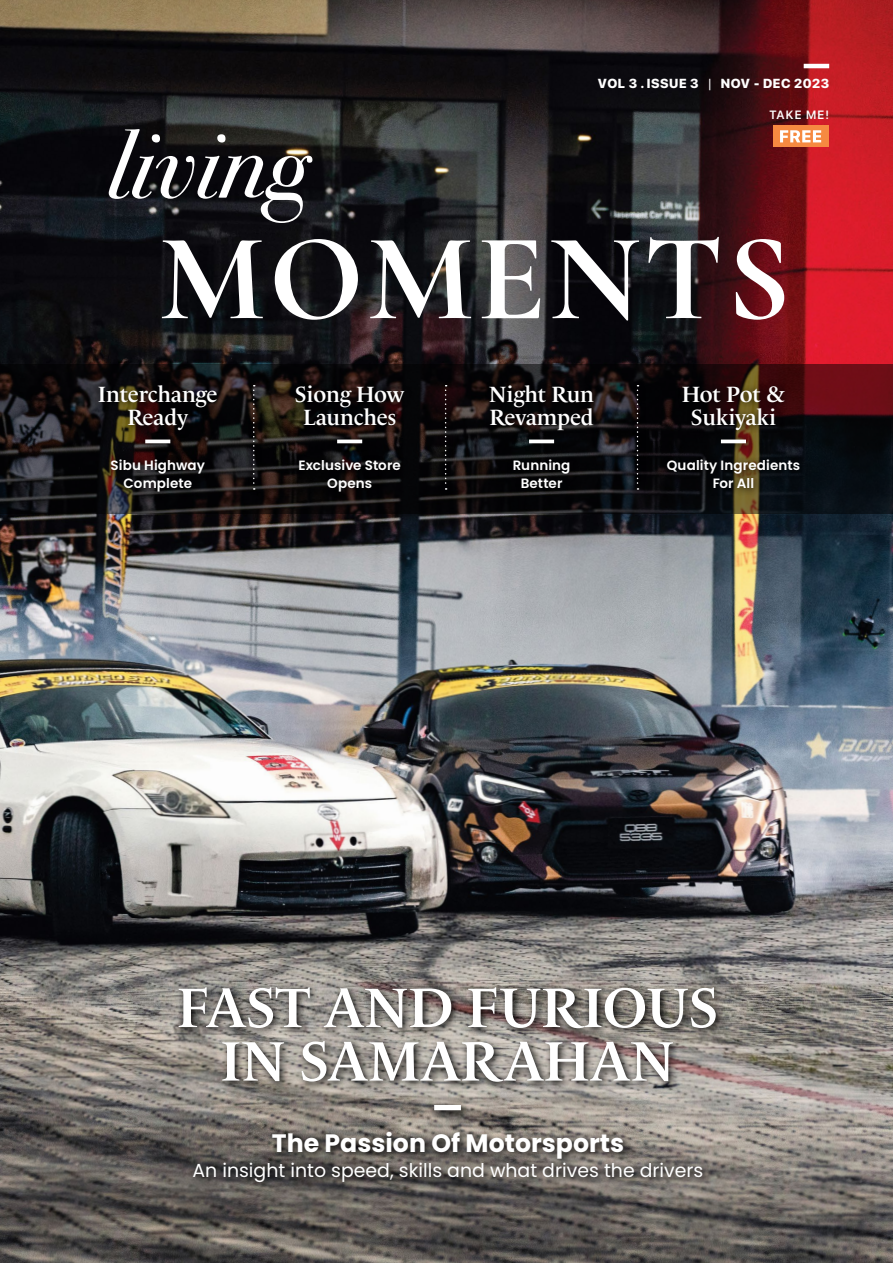
<style>
.page{position:relative;width:893px;height:1263px;background:#fff}
.page>*{position:absolute;margin:0;border:0;box-sizing:border-box;transform-origin:0 0}
.t1{font:600 56.7px/53.6px "Le Monde Livre Cla Std";letter-spacing:-.01em;color:#fff;text-align:center}
.t2{font:700 25.2px "Poppins";color:#fff}
.t3{font:600 22.5px/22.5px "Le Monde Livre Cla Std";letter-spacing:-.01em;color:#fff;text-align:center}
.t4{font:18.9px "Poppins";color:#fff}
.t5{font:600 13.5px/18px "Poppins";letter-spacing:.01em;color:#fff;text-align:center}
.t6{font:800 13.05px "SF Pro Display";letter-spacing:.04em;color:#fff}
.t7{font:600 12px "SF Pro Display";letter-spacing:.1em;color:#fff}
.s1{font-weight:400}
</style>
<div class="page">
<img style="left:0;top:0;width:893px;height:1263px">
<hr style="left:804px;top:64px;width:25px;height:4px;background:#fff">
<div style="left:773px;top:125px;width:56px;height:22px;background:#f68a41"></div>
<svg style="left:780px;top:130px;width:41px;height:12px"></svg>
<div style="left:173px;top:982px;width:553px;height:210px;background:#000;opacity:.95"></div>
<div style="left:434px;top:1105px;width:27px;height:5px;background:#fff"></div>
<svg style="left:0;top:364px;width:893px;height:150px;background:#1c1114"></svg>
<div style="left:93px;top:379px;width:715px;height:122px;background:#000;opacity:.85"></div>
<hr style="left:145px;top:440px;width:25px;height:3px;background:#fff">
<hr style="left:337px;top:440px;width:25px;height:3px;background:#fff">
<hr style="left:529px;top:440px;width:25px;height:3px;background:#fff">
<hr style="left:721px;top:440px;width:25px;height:3px;background:#fff">
<svg style="left:253px;top:385px;width:2px;height:105px"></svg>
<svg style="left:445px;top:385px;width:2px;height:105px"></svg>
<svg style="left:637px;top:385px;width:1px;height:105px"></svg>
<svg style="left:162px;top:237px;width:622px;height:84px"></svg>
<svg style="left:106px;top:129px;width:209px;height:94px"></svg>
<p class="t6" style="left:598px;top:76px;width:233px">VOL 3 . ISSUE 3 <span class="s1">|</span> NOV - DEC 2023</p>
<p class="t7" style="left:769px;top:108px;width:61px">TAKE ME!</p>
<h3 class="t3" style="left:98px;top:383px;width:121px">Interchange<br>Ready</h3>
<h3 class="t3" style="left:295px;top:383px;width:111px">Siong How<br>Launches</h3>
<h3 class="t3" style="left:489px;top:383px;width:107px;text-align:left">Night Run<br>Revamped</h3>
<h3 class="t3" style="left:682px;top:383px;width:105px">Hot Pot &amp;<br>Sukiyaki</h3>
<p class="t5" style="left:111px;top:456px;width:96px">Sibu Highway<br>Complete</p>
<p class="t5" style="left:298px;top:456px;width:104px">Exclusive Store<br>Opens</p>
<p class="t5" style="left:513px;top:456px;width:59px">Running<br>Better</p>
<p class="t5" style="left:667px;top:456px;width:135px">Quality Ingredients<br>For All</p>
<h1 class="t1" style="left:177px;top:981px;width:543px">FAST AND FURIOUS<br>IN SAMARAHAN</h1>
<h2 class="t2" style="left:272px;top:1128px;width:354px">The Passion Of Motorsports</h2>
<h3 class="t4" style="left:192px;top:1159px;width:512px">An insight into speed, skills and what drives the drivers</h3>
</div>
